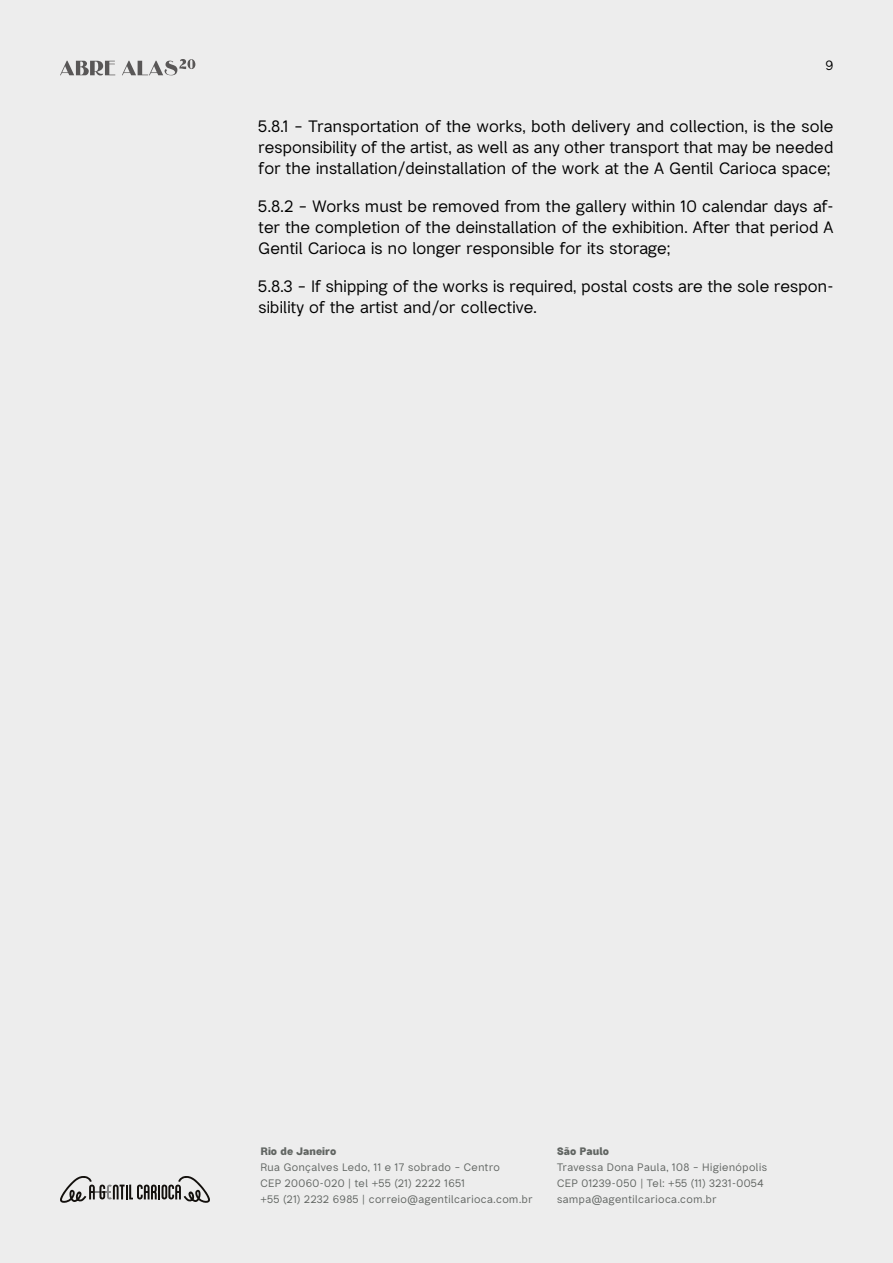
<style>
.page{position:relative;width:893px;height:1263px;background:#ededed}
.page>*{position:absolute;margin:0;border:0;box-sizing:border-box;transform-origin:0 0}
.t1{font:16.5px/21px "Bright Grotesk";letter-spacing:.01em;color:#000;text-align:justify}
.t2{font:13.5px "Bright Grotesk";color:#000}
.t3{font:10.8px/15.9px "Bright Grotesk";letter-spacing:.045em;color:#616562}
.t4{font:800 10.8px "Bright Grotesk";color:#616562}
</style>
<div class="page">
<svg style="left:60px;top:59px;width:135px;height:16px"></svg>
<svg style="left:60px;top:1176px;width:150px;height:27px"></svg>
<p class="t2" style="left:826px;top:57px;width:9px">9</p>
<p class="t1" style="left:259px;top:116px;width:576px">5.8.1 – Transportation of the works, both delivery and collection, is the sole responsibility of the artist, as well as any other transport that may be needed for the installation/deinstallation of the work at the A Gentil Carioca space;</p>
<p class="t1" style="left:259px;top:196px;width:576px">5.8.2 – Works must be removed from the gallery within 10 calendar days af&shy;ter the completion of the deinstallation of the exhibition. After that period A Gentil Carioca is no longer responsible for its storage;</p>
<p class="t1" style="left:259px;top:276px;width:576px">5.8.3 – If shipping of the works is required, postal costs are the sole respon&shy;sibility of the artist and/or collective.</p>
<p class="t4" style="left:260px;top:1144px;width:77px">Rio de Janeiro</p>
<p class="t3" style="left:260px;top:1159px;width:274px">Rua Gonçalves Ledo, 11 e 17 sobrado – Centro<br>CEP 20060-020 | tel +55 (21) 2222 1651<br>+55 (21) 2232 6985 | correio@agentilcarioca.com.br</p>
<p class="t4" style="left:557px;top:1144px;width:53px">São Paulo</p>
<p class="t3" style="left:557px;top:1159px;width:211px">Travessa Dona Paula, 108 – Higienópolis<br>CEP 01239-050 | Tel: +55 (11) 3231-0054 sampa@agentilcarioca.com.br</p>
</div>
